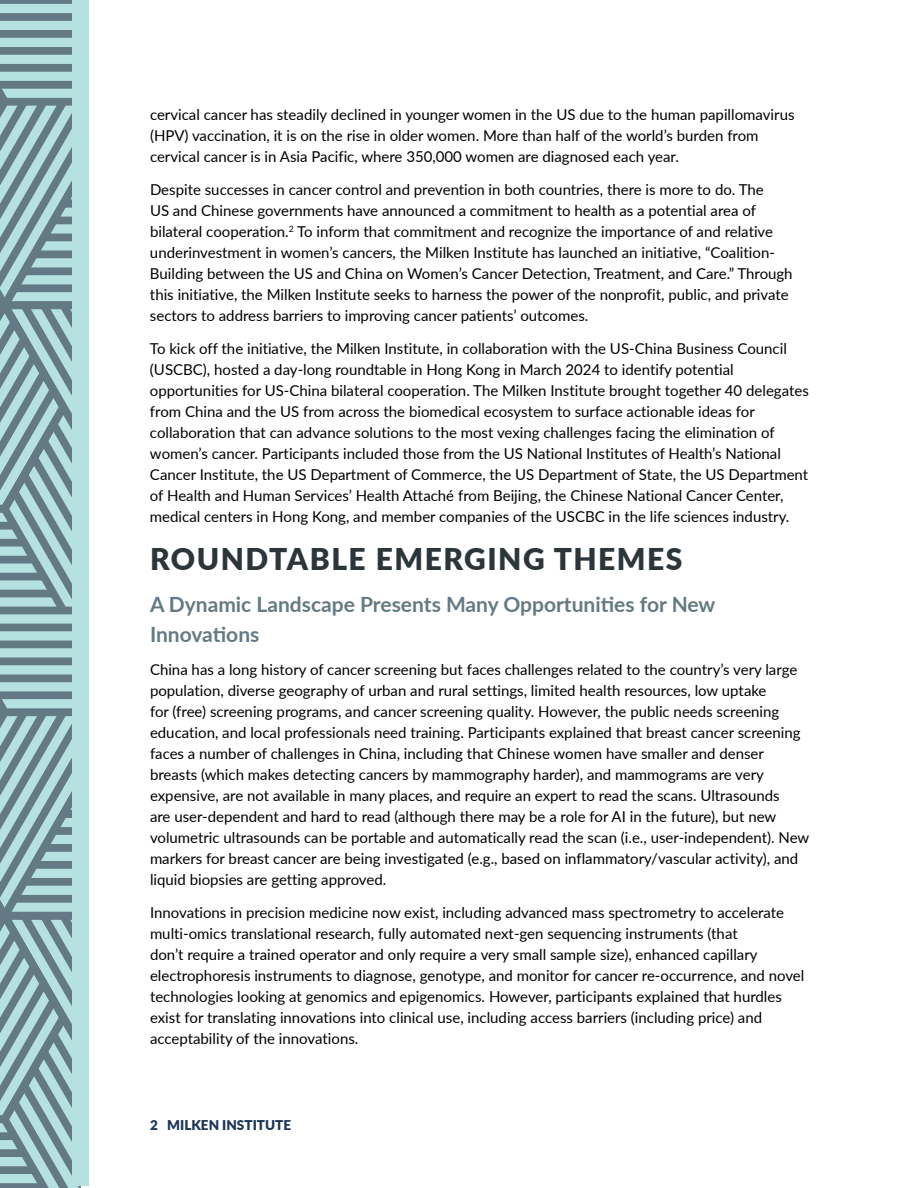
<style>
.page{position:relative;width:918px;height:1188px;background:#fff}
.page>*{position:absolute;margin:0;border:0;box-sizing:border-box;transform-origin:0 0}
.t1{font:900 30px "Lato";letter-spacing:.05em;color:#2c363a}
.t2{font:700 21px/30px "Lato";color:#647a83}
.t3{font:15px/21px "Lato";color:#000}
.t4{font:900 13.5px "Lato";color:#1c3657}
</style>
<div class="page">
<svg style="left:0;top:0;width:80px;height:1188px;background:#8daeb2"></svg>
<div style="left:72px;top:0;width:17px;height:1186px;background:#b6e1e1"></div>
<p class="t3" style="left:150px;top:103px;width:646px">cervical cancer has steadily declined in younger women in the US due to the human papillomavirus (HPV) vaccination, it is on the rise in older women. More than half of the world’s burden from cervical cancer is in Asia Pacific, where 350,000 women are diagnosed each year.</p>
<p class="t3" style="left:150px;top:178px;width:644px">Despite successes in cancer control and prevention in both countries, there is more to do. The<br>US and Chinese governments have announced a commitment to health as a potential area of bilateral cooperation.<sup>2</sup> To inform that commitment and recognize the importance of and relative underinvestment in women’s cancers, the Milken Institute has launched an initiative, “Coalition-Building between the US and China on Women’s Cancer Detection, Treatment, and Care.” Through this initiative, the Milken Institute seeks to harness the power of the nonprofit, public, and private sectors to address barriers to improving cancer patients’ outcomes.</p>
<p class="t3" style="left:150px;top:337px;width:660px">To kick off the initiative, the Milken Institute, in collaboration with the US-China Business Council (USCBC), hosted a day-long roundtable in Hong Kong in March 2024 to identify potential opportunities for US-China bilateral cooperation. The Milken Institute brought together 40 delegates from China and the US from across the biomedical ecosystem to surface actionable ideas for collaboration that can advance solutions to the most vexing challenges facing the elimination of women’s cancer. Participants included those from the US National Institutes of Health’s National Cancer Institute, the US Department of Commerce, the US Department of State, the US Department of Health and Human Services’ Health Attaché from Beijing, the Chinese National Cancer Center, medical centers in Hong Kong, and member companies of the USCBC in the life sciences industry.</p>
<h1 class="t1" style="left:150px;top:537px;width:534px">ROUNDTABLE EMERGING THEMES</h1>
<h2 class="t2" style="left:150px;top:589px;width:567px">A Dynamic Landscape Presents Many Opportunities for New<br>Innovations</h2>
<p class="t3" style="left:150px;top:658px;width:661px">China has a long history of cancer screening but faces challenges related to the country’s very large population, diverse geography of urban and rural settings, limited health resources, low uptake<br>for (free) screening programs, and cancer screening quality. However, the public needs screening education, and local professionals need training. Participants explained that breast cancer screening faces a number of challenges in China, including that Chinese women have smaller and denser breasts (which makes detecting cancers by mammography harder), and mammograms are very expensive, are not available in many places, and require an expert to read the scans. Ultrasounds<br>are user-dependent and hard to read (although there may be a role for AI in the future), but new volumetric ultrasounds can be portable and automatically read the scan (i.e., user-independent). New markers for breast cancer are being investigated (e.g., based on inflammatory/vascular activity), and liquid biopsies are getting approved.</p>
<p class="t3" style="left:150px;top:901px;width:656px">Innovations in precision medicine now exist, including advanced mass spectrometry to accelerate multi-omics translational research, fully automated next-gen sequencing instruments (that<br>don’t require a trained operator and only require a very small sample size), enhanced capillary electrophoresis instruments to diagnose, genotype, and monitor for cancer re-occurrence, and novel technologies looking at genomics and epigenomics. However, participants explained that hurdles exist for translating innovations into clinical use, including access barriers (including price) and acceptability of the innovations.</p>
<p class="t4" style="left:150px;top:1115px;width:143px">2 MILKEN INSTITUTE</p>
</div>
